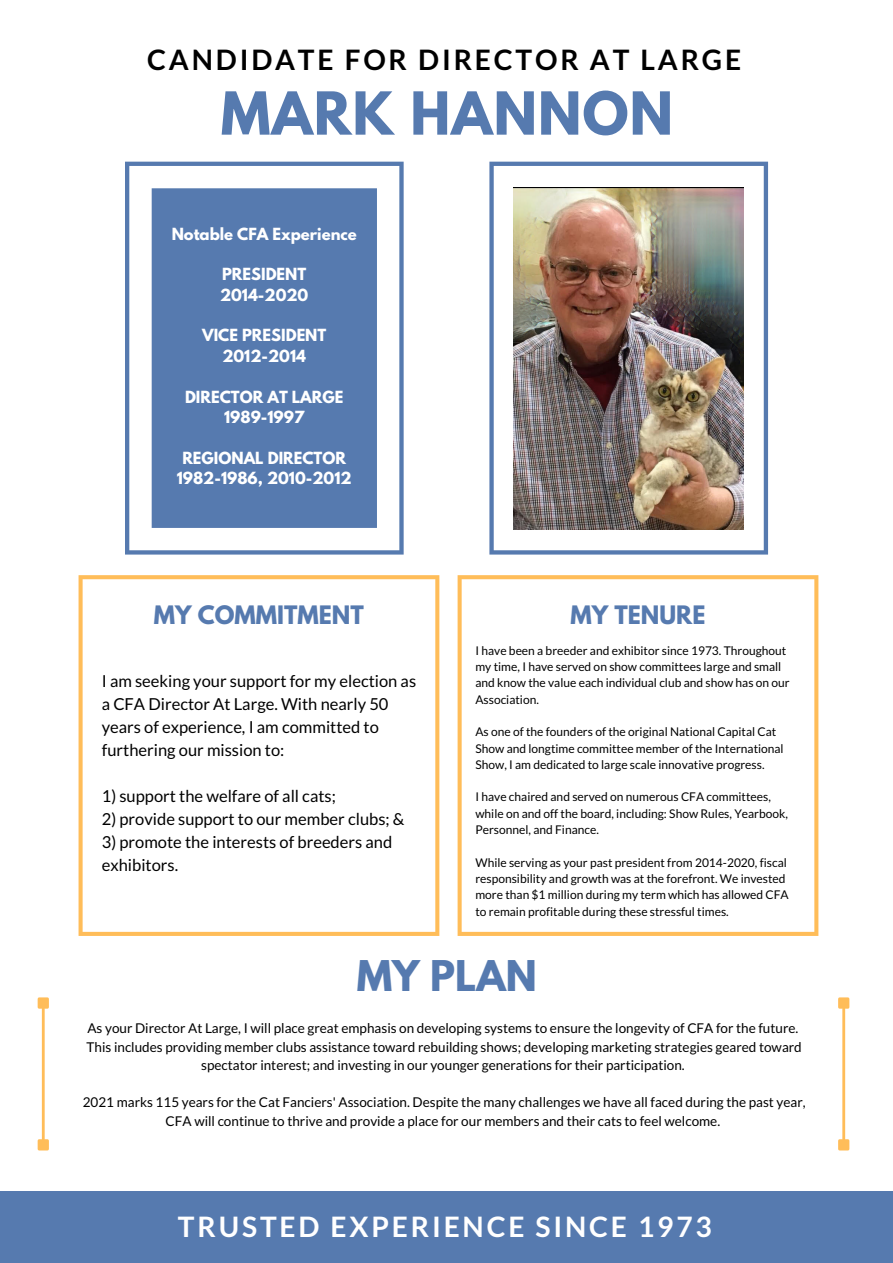
<style>
.page{position:relative;width:893px;height:1263px;background:#fff}
.page>*{position:absolute;margin:0;border:0;box-sizing:border-box;transform-origin:0 0}
.t1{font:700 52.5px "League Spartan";letter-spacing:.02em;color:#567aaf}
.t2{font:700 37.5px "League Spartan";color:#567aaf}
.t3{font:700 28.12px "Lato";letter-spacing:.1em;color:#000}
.t4{font:700 28.12px "Lato";letter-spacing:.1em;color:#fff}
.t5{font:700 22.5px "League Spartan";color:#567aaf}
.t6{font:16.5px/23.1px "Lato";color:#000}
.t7{font:700 14.85px "League Spartan";color:#fff}
.t8{font:13.5px/18.6px "Lato";color:#000;text-align:center}
.t9{font:12px/16.4px "Lato";color:#000}
</style>
<div class="page">
<div style="left:0;top:1191px;width:893px;height:72px;background:#567aaf"></div>
<svg style="left:489px;top:162px;width:279px;height:393px"></svg>
<svg style="left:125px;top:162px;width:279px;height:393px;fill:#567aaf"></svg>
<img style="left:513px;top:187px;width:230px;height:342px">
<svg style="left:79px;top:575px;width:360px;height:361px"></svg>
<svg style="left:457px;top:575px;width:361px;height:361px"></svg>
<hr style="left:42px;top:1009px;width:3px;height:130px;background:#ffbd59">
<div style="left:39px;top:1140px;width:8px;height:9px;background:#ffbd59"></div>
<div style="left:38px;top:1139px;width:11px;height:11px;border:3px solid #ffbd59"></div>
<div style="left:39px;top:999px;width:8px;height:8px;background:#ffbd59"></div>
<div style="left:38px;top:997px;width:11px;height:12px;border:3px solid #ffbd59"></div>
<hr style="left:842px;top:1009px;width:3px;height:130px;background:#ffbd59">
<div style="left:839px;top:1140px;width:9px;height:9px;background:#ffbd59"></div>
<div style="left:838px;top:1139px;width:11px;height:11px;border:3px solid #ffbd59"></div>
<div style="left:839px;top:999px;width:9px;height:8px;background:#ffbd59"></div>
<div style="left:838px;top:997px;width:11px;height:12px;border:3px solid #ffbd59"></div>
<p class="t3" style="left:147px;top:42px;width:595px">CANDIDATE FOR DIRECTOR AT LARGE</p>
<p class="t1" style="left:221px;top:87px;width:454px">MARK HANNON</p>
<p class="t7" style="left:172px;top:226px;width:186px">Notable CFA Experience</p>
<p class="t7" style="left:222px;top:267px;width:86px">PRESIDENT</p>
<p class="t7" style="left:220px;top:287px;width:90px">2014-2020</p>
<p class="t7" style="left:202px;top:328px;width:126px">VICE PRESIDENT</p>
<p class="t7" style="left:222px;top:348px;width:85px">2012-2014</p>
<p class="t7" style="left:185px;top:389px;width:160px">DIRECTOR AT LARGE</p>
<p class="t7" style="left:224px;top:410px;width:82px">1989-1997</p>
<p class="t7" style="left:182px;top:450px;width:165px">REGIONAL DIRECTOR</p>
<p class="t7" style="left:177px;top:471px;width:176px">1982-1986, 2010-2012</p>
<p class="t5" style="left:154px;top:604px;width:211px">MY COMMITMENT</p>
<p class="t5" style="left:570px;top:604px;width:136px">MY TENURE</p>
<p class="t6" style="left:102px;top:668px;width:316px">I am seeking your support for my election as a CFA Director At Large. With nearly 50 years of experience, I am committed to furthering our mission to:</p>
<p class="t6" style="left:102px;top:784px;width:236px">1) support the welfare of all cats;</p>
<p class="t6" style="left:102px;top:807px;width:304px">2) provide support to our member clubs; &amp;</p>
<p class="t6" style="left:102px;top:830px;width:292px">3) promote the interests of breeders and exhibitors.</p>
<p class="t9" style="left:475px;top:642px;width:316px">I have been a breeder and exhibitor since 1973. Throughout my time, I have served on show committees large and small and know the value each individual club and show has on our Association.</p>
<p class="t9" style="left:475px;top:723px;width:310px">As one of the founders of the original National Capital Cat<br>Show and longtime committee member of the International<br>Show, I am dedicated to large scale innovative progress.</p>
<p class="t9" style="left:475px;top:789px;width:314px">I have chaired and served on numerous CFA committees, while on and off the board, including: Show Rules, Yearbook,<br>Personnel, and Finance.</p>
<p class="t9" style="left:475px;top:854px;width:315px">While serving as your past president from 2014-2020, fiscal responsibility and growth was at the forefront. We invested more than $1 million during my term which has allowed CFA to remain profitable during these stressful times.</p>
<p class="t2" style="left:357px;top:957px;width:181px">MY PLAN</p>
<p class="t8" style="left:87px;top:1018px;width:712px">As your Director At Large, I will place great emphasis on developing systems to ensure the longevity of CFA for the future.</p>
<p class="t8" style="left:87px;top:1037px;width:716px">This includes providing member clubs assistance toward rebuilding shows; developing marketing strategies geared toward spectator interest; and investing in our younger generations for their participation.</p>
<p class="t8" style="left:83px;top:1093px;width:724px">2021 marks 115 years for the Cat Fanciers' Association. Despite the many challenges we have all faced during the past year,<br>CFA will continue to thrive and provide a place for our members and their cats to feel welcome.</p>
<p class="t4" style="left:178px;top:1209px;width:535px">TRUSTED EXPERIENCE SINCE 1973</p>
</div>
